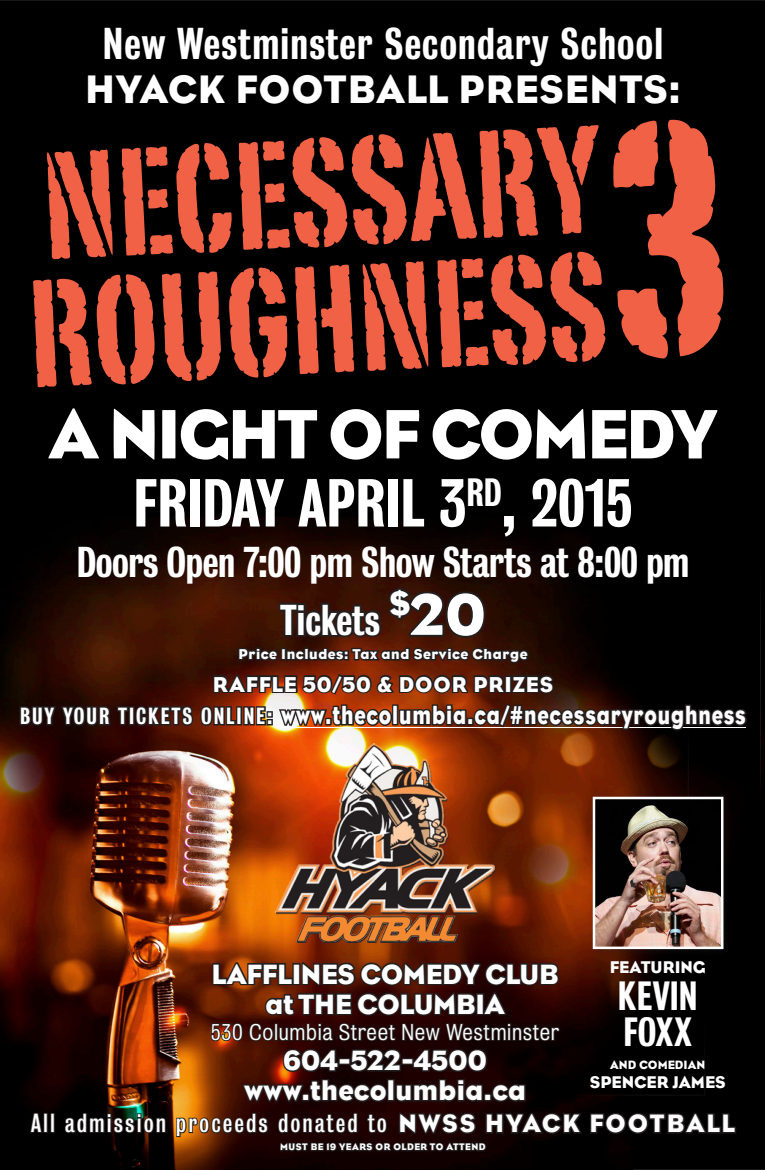
<style>
.page{position:relative;width:765px;height:1170px;background:#fff}
.page>*{position:absolute;margin:0;border:0;box-sizing:border-box;transform-origin:0 0}
.t1{font:71.25px "Bureau Eagle";letter-spacing:-.04em;color:#fff}
.t2{font:61.75px "Bureau Grotesque Three Five";color:#fff}
.t3{font:60px "Bureau Eagle";color:#fff}
.t4{font:40.62px/43.5px "Bureau Grotesque Three Five";letter-spacing:.03em;color:#fff;text-align:center}
.t5{font:39.25px "Bureau Grotesque Three Five";letter-spacing:-.01em;color:#fff}
.t6{font:37.25px/36.4px "Bureau Grotesque Three Five";color:#fff}
.t7{font:28.5px/30.1px "Bureau Eagle";letter-spacing:-.01em;color:#fff;text-align:center}
.t8{font:28.5px "Bureau Eagle";letter-spacing:.01em;color:#fff}
.t9{font:26.25px "Bureau Eagle";letter-spacing:.04em;color:#fff;scale:.8 1}
.t10{font:23.75px "Bureau Grotesque Three Three";letter-spacing:.11em;color:#fff}
.t11{font:22px "Bureau Eagle";letter-spacing:.04em;color:#fff}
.t12{font:20.75px "Bureau Grotesque Five One";letter-spacing:.03em;color:#fff}
.t13{font:17.38px "Bureau Eagle";color:#fff}
.t14{font:14.5px "Bureau Eagle";letter-spacing:.04em;color:#fff}
.t15{font:12.38px "Bureau Eagle";color:#fff}
.t16{font:9.62px "Bureau Eagle";letter-spacing:.05em;color:#fff}
.s1{font-family:"Bureau Eagle"}
.s2{font-family:"Bureau Grotesque Three Five";font-size:21.25px}
.s3{font-family:"Bureau Eagle";font-size:25.75px}
</style>
<div class="page">
<img style="left:0;top:0;width:765px;height:1170px">
<img style="left:0;top:586px;width:749px;height:584px">
<div style="left:589px;top:793px;width:141px;height:163px;background:#231f20;opacity:.35"></div>
<img style="left:596px;top:800px;width:124px;height:146px">
<div style="left:593px;top:797px;width:130px;height:152px;border:2px solid #fff"></div>
<svg style="left:47px;top:125px;width:552px;height:127px;background:#6c2b1f"></svg>
<svg style="left:33px;top:252px;width:572px;height:135px;background:#6e2c20"></svg>
<svg style="left:613px;top:119px;width:111px;height:240px;background:#833526"></svg>
<p class="t4" style="left:85px;top:22px;width:597px">New Westminster Secondary School<br><span class="s1">HYACK FOOTBALL PRESENTS:</span></p>
<p class="t1" style="left:49px;top:394px;width:670px">A NIGHT OF COMEDY</p>
<p class="t2" style="left:133px;top:467px;width:501px">FRIDAY APRIL 3<sup>RD</sup>, 2015</p>
<p class="t5" style="left:77px;top:539px;width:614px">Doors Open 7:00 pm Show Starts at 8:00 pm</p>
<p class="t5" style="left:280px;top:597px;width:101px">Tickets</p>
<p class="t3" style="left:389px;top:580px;width:98px"><sup>$</sup>20</p>
<p class="t14" style="left:239px;top:646px;width:290px">Price Includes: Tax and Service Charge</p>
<p class="t11" style="left:213px;top:672px;width:342px">RAFFLE 50/50 &amp; DOOR PRIZES</p>
<p class="t9" style="left:20px;top:700px;width:909px"><span class="s2">BUY YOUR TICKETS ONLINE:</span> www.thecolumbia.ca/#necessaryroughness</p>
<p class="t13" style="left:610px;top:957px;width:97px">FEATURING</p>
<p class="t6" style="left:618px;top:977px;width:81px">KEVIN<br>FOXX</p>
<p class="t15" style="left:610px;top:1058px;width:97px">AND COMEDIAN</p>
<p class="t13" style="left:590px;top:1072px;width:137px">SPENCER JAMES</p>
<p class="t7" style="left:212px;top:959px;width:348px">LAFFLINES COMEDY CLUB at THE COLUMBIA</p>
<p class="t12" style="left:211px;top:1021px;width:350px">530 Columbia Street New Westminster</p>
<p class="t8" style="left:283px;top:1044px;width:205px">604-522-4500</p>
<p class="t8" style="left:244px;top:1074px;width:283px">www.thecolumbia.ca</p>
<p class="t10" style="left:31px;top:1110px;width:705px">All admission proceeds donated to <span class="s3">NWSS HYACK FOOTBALL</span></p>
<p class="t16" style="left:280px;top:1142px;width:207px">MUST BE 19 YEARS OR OLDER TO ATTEND</p>
</div>
